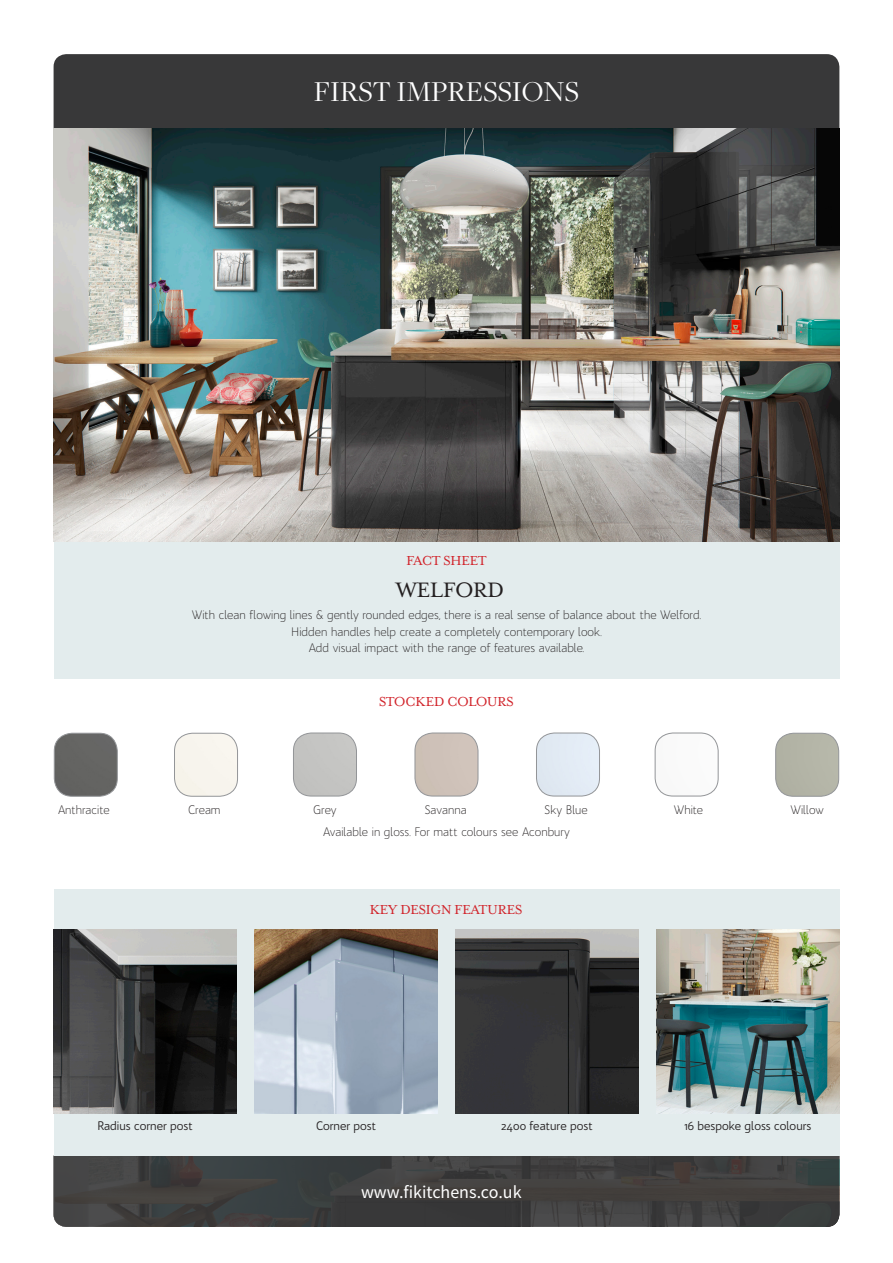
<style>
.page{position:relative;width:893px;height:1263px;background:#fff}
.page>*{position:absolute;margin:0;border:0;box-sizing:border-box;transform-origin:0 0}
.t1{font:30px "Freight Disp Pro";color:#fff}
.Sublines{font:24px "Mrs Eaves XL Serif OT";color:#231f20}
.t2{font:18px "Source Sans Pro";color:#fff}
.Headlines{font:15px "Mrs Eaves XL Serif OT";color:#d1232a}
.Copy_Text{font:300 12px/16.5px "Bw Quinta Pro";color:#231f20;text-align:center}
.Information_Headings{font:12px "Bw Quinta Pro";color:#231f20}
</style>
<div class="page">
<div style="left:54px;top:541px;width:785px;height:138px;background:#e3eced"></div>
<svg style="left:54px;top:1156px;width:785px;height:71px;background:#3f3f3f"></svg>
<div style="left:54px;top:54px;width:785px;height:75px;background:#383839"></div>
<div style="left:54px;top:889px;width:785px;height:267px;background:#e3eced"></div>
<img style="left:54px;top:129px;width:785px;height:412px">
<img style="left:54px;top:929px;width:183px;height:184px">
<img style="left:656px;top:929px;width:183px;height:184px">
<img style="left:455px;top:929px;width:183px;height:184px">
<img style="left:254px;top:929px;width:184px;height:184px">
<img style="left:415px;top:733px;width:63px;height:63px">
<div style="left:415px;top:733px;width:63px;height:63px;border:1px solid #939598;border-radius:18px"></div>
<img style="left:54px;top:733px;width:63px;height:63px">
<div style="left:54px;top:733px;width:64px;height:64px;border:1px solid #939598;border-radius:18px"></div>
<img style="left:174px;top:733px;width:64px;height:63px">
<div style="left:174px;top:733px;width:64px;height:64px;border:1px solid #939598;border-radius:18px"></div>
<img style="left:293px;top:733px;width:63px;height:63px">
<div style="left:293px;top:733px;width:64px;height:63px;border:1px solid #939598;border-radius:18px"></div>
<img style="left:536px;top:733px;width:63px;height:63px">
<div style="left:536px;top:733px;width:64px;height:63px;border:1px solid #939598;border-radius:18px"></div>
<img style="left:655px;top:733px;width:63px;height:63px">
<div style="left:655px;top:733px;width:63px;height:63px;border:1px solid #939598;border-radius:18px"></div>
<img style="left:776px;top:733px;width:63px;height:63px">
<div style="left:775px;top:733px;width:64px;height:64px;border:1px solid #939598;border-radius:18px"></div>
<p class="t1" style="left:314px;top:72px;width:267px">FIRST IMPRESSIONS</p>
<p class="Headlines" style="left:407px;top:553px;width:81px">FACT SHEET</p>
<p class="Sublines" style="left:396px;top:577px;width:109px">WELFORD</p>
<p class="Copy_Text" style="left:192px;top:607px;width:511px">With clean flowing lines &amp; gently rounded edges, there is a real sense of balance about the Welford.<br>Hidden handles help create a completely contemporary look.</p>
<p class="Copy_Text" style="left:309px;top:640px;width:277px">Add visual impact with the range of features available.</p>
<p class="Copy_Text" style="left:58px;top:801px;width:53px">Anthracite</p>
<p class="Copy_Text" style="left:188px;top:801px;width:34px">Cream</p>
<p class="Headlines" style="left:379px;top:694px;width:136px">STOCKED COLOURS</p>
<p class="Copy_Text" style="left:313px;top:801px;width:25px">Grey</p>
<p class="Copy_Text" style="left:424px;top:801px;width:44px">Savanna</p>
<p class="Copy_Text" style="left:544px;top:801px;width:45px">Sky Blue</p>
<p class="Copy_Text" style="left:323px;top:823px;width:248px">Available in gloss. For matt colours see Aconbury</p>
<p class="Headlines" style="left:370px;top:902px;width:154px">KEY DESIGN FEATURES</p>
<p class="Copy_Text" style="left:674px;top:801px;width:31px">White</p>
<p class="Copy_Text" style="left:790px;top:801px;width:35px">Willow</p>
<p class="Information_Headings" style="left:97px;top:1118px;width:97px">Radius corner post</p>
<p class="Information_Headings" style="left:316px;top:1118px;width:62px">Corner post</p>
<p class="Information_Headings" style="left:501px;top:1118px;width:93px">2400 feature post</p>
<p class="Information_Headings" style="left:684px;top:1118px;width:129px">16 bespoke gloss colours</p>
<p class="t2" style="left:361px;top:1180px;width:162px">www.fikitchens.co.uk</p>
</div>
